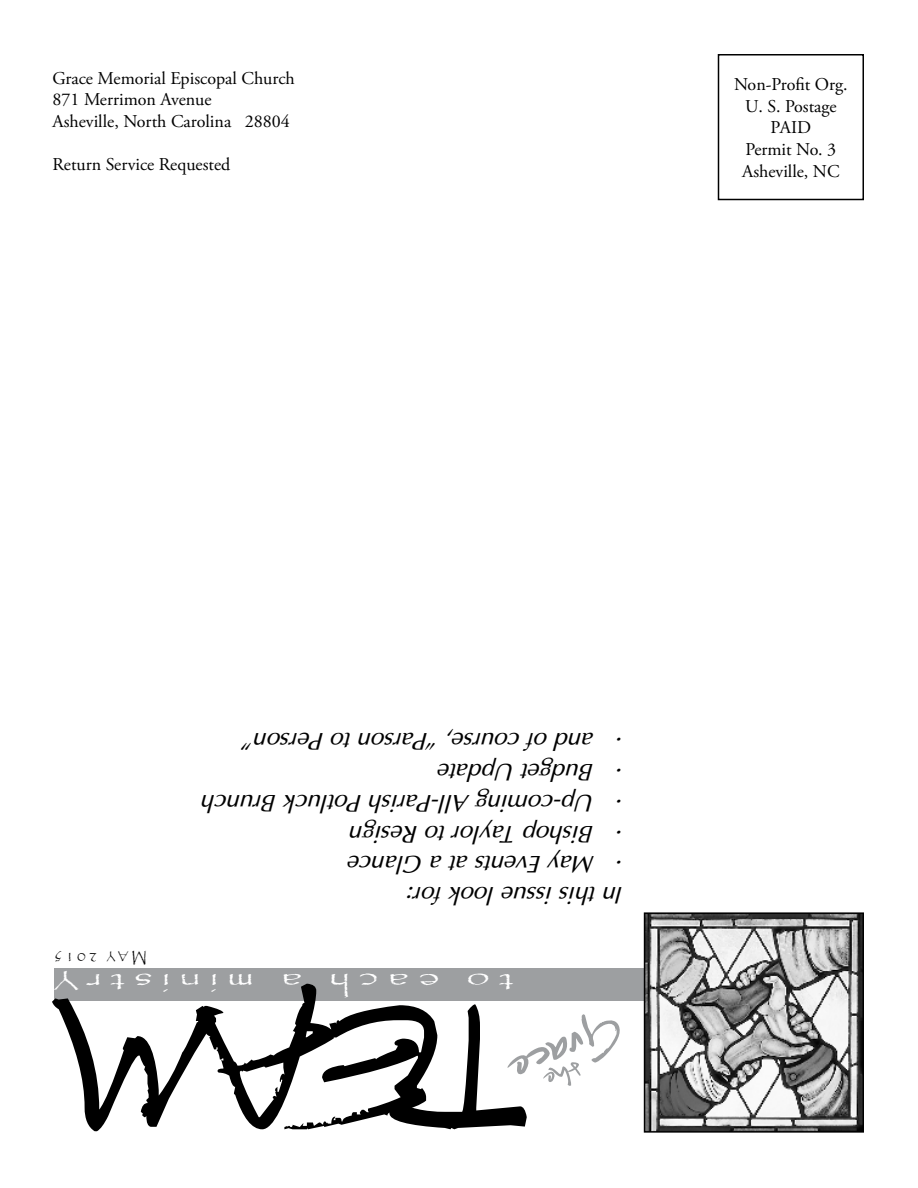
<style>
.page{position:relative;width:918px;height:1188px;background:#fff}
.page>*{position:absolute;margin:0;border:0;box-sizing:border-box;transform-origin:0 0}
.t1{font:232.5px "Christopherhand";color:#000}
.t2{font:72px "Christopherhand";color:#9d9fa1}
.t3{font:28.5px "Papyrus";letter-spacing:.2em;color:#fff;scale:1.5 1}
.t4{font:italic 24px "Optima";color:#000}
.t5{font:19.95px "Papyrus";color:#fff;scale:1.5 1}
.t6{font:18px/21.6px "Adobe Garamond Pro";color:#000;text-align:center}
.t7{font:15px "Papyrus";color:#000}
.t8{font:10.5px "Papyrus";color:#000}
</style>
<div class="page">
<div style="left:718px;top:54px;width:146px;height:146px;border:2px solid #000"></div>
<div style="left:54px;top:968px;width:801px;height:33px;background:#9d9fa1"></div>
<img style="left:647px;top:915px;width:214px;height:215px">
<div style="left:644px;top:912px;width:220px;height:221px;border:2px solid #000"></div>
<p class="t6" style="left:52px;top:68px;width:244px;text-align:left">Grace Memorial Episcopal Church<br>871 Merrimon Avenue<br>Asheville, North Carolina 28804</p>
<p class="t6" style="left:52px;top:154px;width:179px">Return Service Requested</p>
<p class="t6" style="left:734px;top:74px;width:115px">Non-Profit Org.<br>U. S. Postage<br>PAID<br>Permit No. 3<br>Asheville, NC</p>
<h3 class="t4" style="left:624px;top:756px;width:381px;rotate:-180deg">• and of course, “Parson to Person”</h3>
<h3 class="t4" style="left:624px;top:787px;width:187px;rotate:-180deg">• Budget Update</h3>
<h3 class="t4" style="left:624px;top:818px;width:423px;rotate:-180deg">• Up-coming All-Parish Potluck Brunch</h3>
<h3 class="t4" style="left:624px;top:848px;width:275px;rotate:-180deg">• Bishop Taylor to Resign</h3>
<h3 class="t4" style="left:624px;top:879px;width:277px;rotate:-180deg">• May Events at a Glance</h3>
<h3 class="t4" style="left:624px;top:910px;width:217px;rotate:-180deg">In this issue look for:</h3>
<p class="t7" style="left:97px;top:967px;width:45px;rotate:-180deg">2015</p>
<p class="t8" style="left:129px;top:963px;width:23px;rotate:-180deg">a y</p>
<p class="t7" style="left:147px;top:967px;width:17px;rotate:-180deg">M</p>
<h1 class="t1" style="left:489px;top:1161px;width:438px;rotate:-180deg">TEAM</h1>
<p class="t5" style="left:79px;top:992px;width:18px;rotate:-180deg">y</p>
<h3 class="t3" style="left:514px;top:1000px;width:286px;rotate:-180deg">to each a ministr</h3>
<h2 class="t2" style="left:633px;top:1058px;width:117px;rotate:156deg">Grace</h2>
</div>
